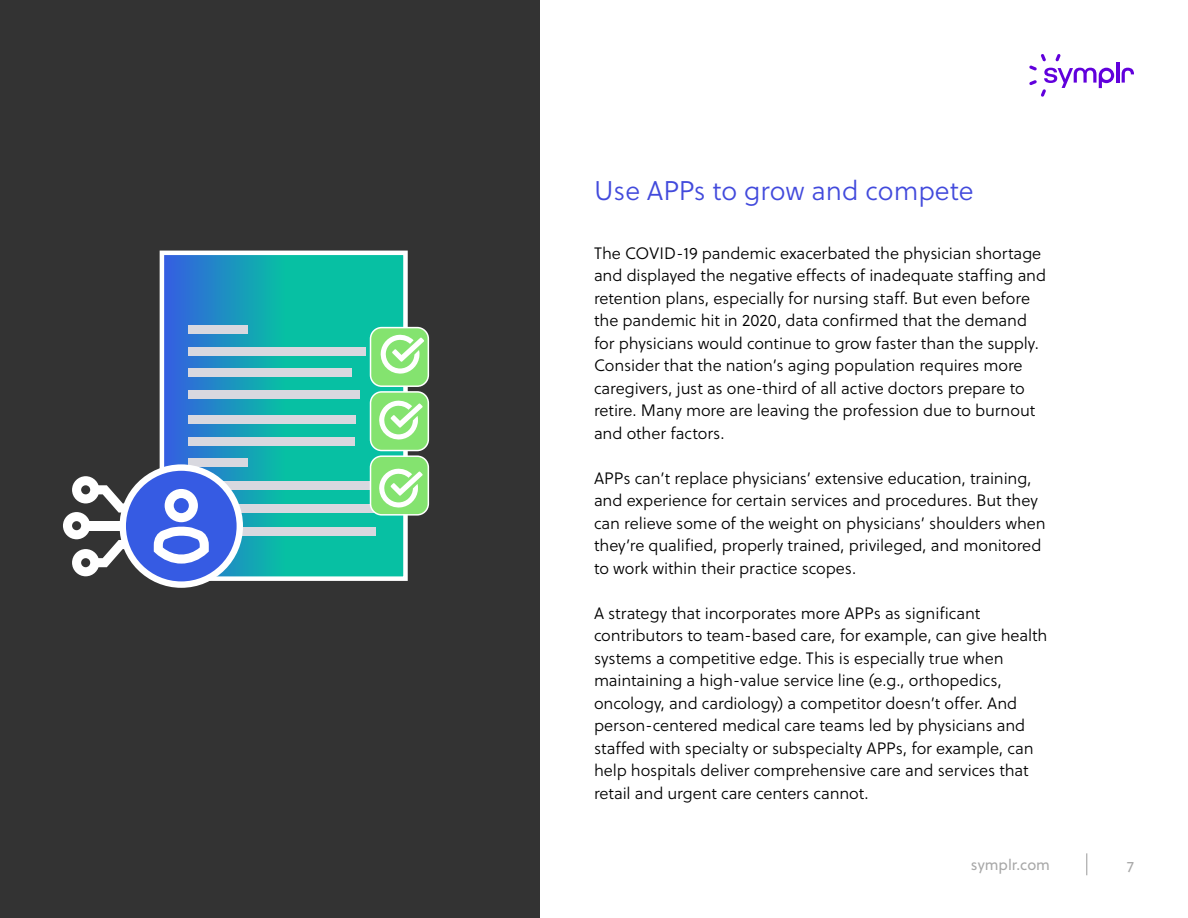
<style>
.page{position:relative;width:1188px;height:918px;background:#fff}
.page>*{position:absolute;margin:0;border:0;box-sizing:border-box;transform-origin:0 0}
.t1{font:27px "Soleil Lt";color:#424adc}
.t2{font:16.5px/22.5px "Soleil Lt";letter-spacing:-.005em;color:#000}
.t3{font:15px "Soleil";color:#a8a8a8}
</style>
<div class="page">
<div style="left:0;top:0;width:540px;height:918px;background:#333"></div>
<svg style="left:165px;top:256px;width:238px;height:320px;background:#11aab1"></svg>
<div style="left:160px;top:251px;width:248px;height:330px;border:4px solid #fff"></div>
<div style="left:188px;top:458px;width:60px;height:9px;background:#d8d8df"></div>
<div style="left:188px;top:481px;width:188px;height:9px;background:#d8d8df"></div>
<div style="left:188px;top:504px;width:188px;height:9px;background:#d8d8df"></div>
<div style="left:188px;top:527px;width:188px;height:8px;background:#d8d8df"></div>
<div style="left:371px;top:392px;width:57px;height:59px;background:#84e36f;border-radius:11px"></div>
<div style="left:370px;top:391px;width:59px;height:60px;border:2px solid #fff;border-radius:11px"></div>
<div style="left:371px;top:456px;width:57px;height:59px;background:#84e36f;border-radius:11px"></div>
<div style="left:370px;top:455px;width:59px;height:61px;border:2px solid #fff;border-radius:11px"></div>
<div style="left:371px;top:328px;width:57px;height:58px;background:#84e36f;border-radius:11px"></div>
<div style="left:370px;top:327px;width:59px;height:60px;border:2px solid #fff;border-radius:11px"></div>
<svg style="left:380px;top:334px;width:44px;height:40px"></svg>
<svg style="left:379px;top:400px;width:44px;height:40px"></svg>
<svg style="left:379px;top:468px;width:44px;height:40px"></svg>
<div style="left:188px;top:415px;width:168px;height:9px;background:#d8d8df"></div>
<div style="left:188px;top:368px;width:164px;height:9px;background:#d8d8df"></div>
<div style="left:188px;top:325px;width:60px;height:9px;background:#d8d8df"></div>
<div style="left:188px;top:437px;width:167px;height:9px;background:#d8d8df"></div>
<div style="left:188px;top:390px;width:172px;height:9px;background:#d8d8df"></div>
<div style="left:188px;top:347px;width:178px;height:9px;background:#d8d8df"></div>
<svg style="left:63px;top:464px;width:180px;height:124px"></svg>
<svg style="left:1086px;top:853px;width:1px;height:22px"></svg>
<hr style="left:1116px;top:62px;width:3px;height:21px;background:#6100dc">
<svg style="left:1122px;top:68px;width:12px;height:15px"></svg>
<svg style="left:1029px;top:54px;width:85px;height:43px"></svg>
<h1 class="t1" style="left:594px;top:172px;width:381px">Use APPs to grow and compete</h1>
<p class="t2" style="left:594px;top:242px;width:454px">The COVID-19 pandemic exacerbated the physician shortage and displayed the negative effects of inadequate staffing and retention plans, especially for nursing staff. But even before the pandemic hit in 2020, data confirmed that the demand for physicians would continue to grow faster than the supply.<br>Consider that the nation’s aging population requires more caregivers, just as one-third of all active doctors prepare to retire. Many more are leaving the profession due to burnout and other factors.</p>
<p class="t2" style="left:594px;top:467px;width:453px">APPs can’t replace physicians’ extensive education, training, and experience for certain services and procedures. But they can relieve some of the weight on physicians’ shoulders when they’re qualified, properly trained, privileged, and monitored to work within their practice scopes.</p>
<p class="t2" style="left:594px;top:602px;width:455px">A strategy that incorporates more APPs as significant contributors to team-based care, for example, can give health systems a competitive edge. This is especially true when maintaining a high-value service line (e.g., orthopedics, oncology, and cardiology) a competitor doesn’t offer. And person-centered medical care teams led by physicians and staffed with specialty or subspecialty APPs, for example, can help hospitals deliver comprehensive care and services that retail and urgent care centers cannot.</p>
<p class="t3" style="left:971px;top:854px;width:81px">symplr.com</p>
<p class="t3" style="left:1127px;top:856px;width:8px">7</p>
</div>
